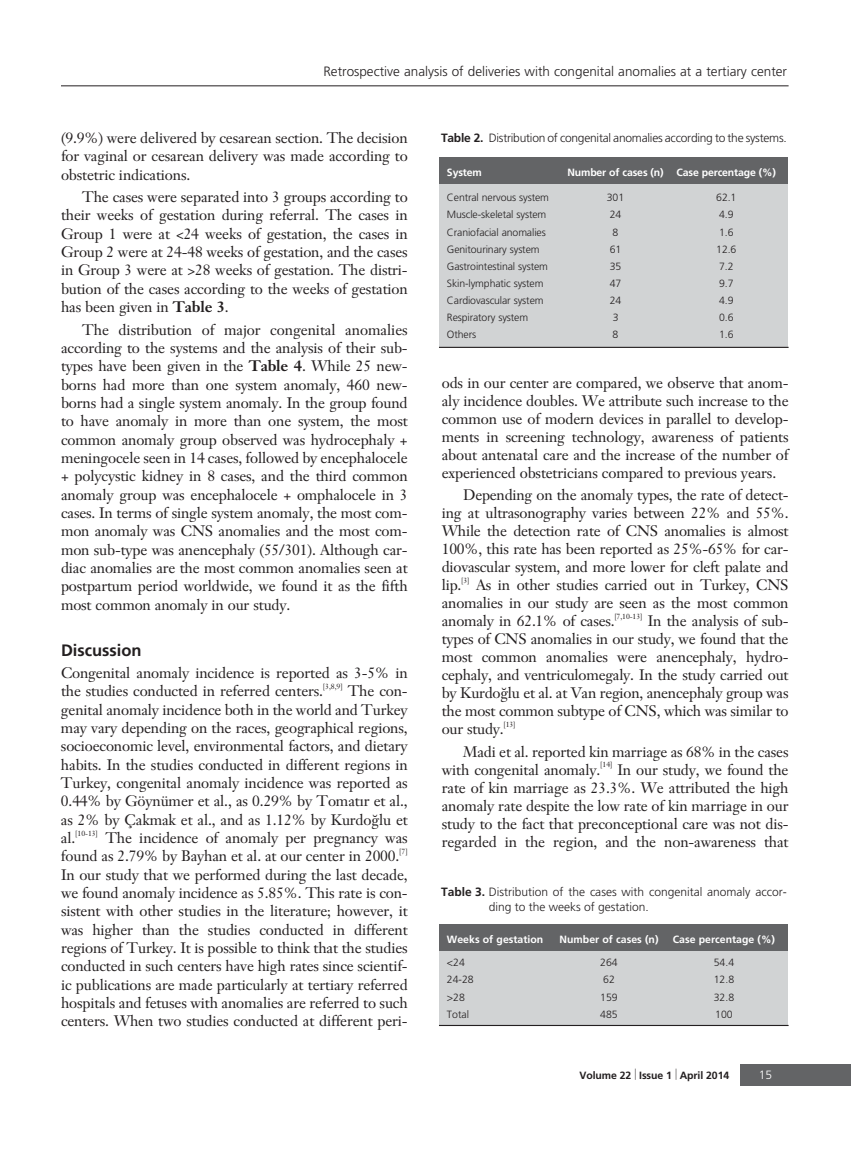
<style>
.page{position:relative;width:851px;height:1149px;background:#fff}
.page>*{position:absolute;margin:0;border:0;box-sizing:border-box;transform-origin:0 0}
.t1{font:700 16.5px "Frutiger";color:#231f20}
.t2{font:15px/18.3px "Janson Text";letter-spacing:-.01em;color:#231f20;text-align:justify}
.t3{font:300 13.5px "Frutiger";color:#231f20}
.t4{font:300 12px/14.4px "Frutiger";color:#231f20}
.t5{font:300 12px "Frutiger";letter-spacing:-.02em;color:#231f20}
.t6{font:300 12px "Frutiger";color:#fff}
.t7{font:300 10.5px "Frutiger";letter-spacing:-.01em;color:#231f20}
.t8{font:700 10.5px "Frutiger";color:#fff}
.t9{font:700 10.5px "Frutiger";letter-spacing:-.01em;color:#231f20}
.t10{font:7.5px "Janson Text";letter-spacing:-.015em;color:#231f20}
.s1{font-weight:700}
</style>
<div class="page">
<div style="left:740px;top:1064px;width:110px;height:21px;background:#636466"></div>
<hr style="left:61px;top:85px;width:727px;height:1px;background:#231f20">
<div style="left:439px;top:924px;width:349px;height:27px;background:#636466"></div>
<div style="left:439px;top:951px;width:349px;height:74px;background:#d1d3d4"></div>
<hr style="left:439px;top:1024px;width:349px;height:1px;background:#231f20">
<div style="left:439px;top:157px;width:349px;height:28px;background:#636466"></div>
<div style="left:439px;top:184px;width:349px;height:163px;background:#d1d3d4"></div>
<hr style="left:439px;top:347px;width:349px;height:1px;background:#231f20">
<p class="t3" style="left:323px;top:66px;width:465px">Retrospective analysis of deliveries with congenital anomalies at a tertiary center</p>
<p class="t2" style="left:61px;top:130px;width:348px">(9.9%) were delivered by cesarean section. The decision for vaginal or cesarean delivery was made according to obstetric indications.</p>
<p class="t2" style="left:61px;top:189px;width:348px;text-indent:21px">The cases were separated into 3 groups according to their weeks of gestation during referral. The cases in Group 1 were at &lt;24 weeks of gestation, the cases in Group 2 were at 24-48 weeks of gestation, and the cases in Group 3 were at &gt;28 weeks of gestation. The distri&shy;bution of the cases according to the weeks of gestation has been given in <span class="s1">Table 3</span>.</p>
<p class="t2" style="left:61px;top:322px;width:348px;text-indent:21px">The distribution of major congenital anomalies according to the systems and the analysis of their sub&shy;types have been given in the <span class="s1">Table 4</span>. While 25 new&shy;borns had more than one system anomaly, 460 new&shy;borns had a single system anomaly. In the group found to have anomaly in more than one system, the most common anomaly group observed was hydrocephaly + meningocele seen in 14 cases, followed by encephalocele + polycystic kidney in 8 cases, and the third common anomaly group was encephalocele + omphalocele in 3 cases. In terms of single system anomaly, the most com&shy;mon anomaly was CNS anomalies and the most com&shy;mon sub-type was anencephaly (55/301). Although car&shy;diac anomalies are the most common anomalies seen at postpartum period worldwide, we found it as the fifth most common anomaly in our study.</p>
<p class="t1" style="left:61px;top:643px;width:82px">Discussion</p>
<p class="t2" style="left:61px;top:665px;width:348px">Congenital anomaly incidence is reported as 3-5% in the studies conducted in referred centers.</p>
<p class="t10" style="left:323px;top:683px;width:21px">[3,8,9]</p>
<p class="t2" style="left:61px;top:683px;width:348px;text-indent:287px">The con&shy;genital anomaly incidence both in the world and Turkey may vary depending on the races, geographical regions, socioeconomic level, environmental factors, and dietary habits. In the studies conducted in different regions in Turkey, congenital anomaly incidence was reported as 0.44% by Göynümer et al., as 0.29% by Tomat›r et al., as 2% by Çakmak et al., and as 1.12% by Kurdo¤lu et al.</p>
<p class="t10" style="left:75px;top:829px;width:24px">[10-13]</p>
<p class="t2" style="left:61px;top:830px;width:348px;text-indent:44px">The incidence of anomaly per pregnancy was found as 2.79% by Bayhan et al. at our center in 2000.</p>
<p class="t10" style="left:399px;top:848px;width:10px">[7]</p>
<p class="t2" style="left:61px;top:866px;width:348px">In our study that we performed during the last decade, we found anomaly incidence as 5.85%. This rate is con&shy;sistent with other studies in the literature; however, it was higher than the studies conducted in different regions of Turkey. It is possible to think that the studies conducted in such centers have high rates since scientif&shy;ic publications are made particularly at tertiary referred hospitals and fetuses with anomalies are referred to such centers. When two studies conducted at different peri-</p>
<p class="t5" style="left:441px;top:133px;width:347px"><span class="s1">Table 2.</span> Distribution of congenital anomalies according to the systems.</p>
<p class="t8" style="left:447px;top:168px;width:36px">System</p>
<p class="t8" style="left:567px;top:168px;width:210px">Number of cases (n) Case percentage (%)</p>
<p class="t7" style="left:447px;top:193px;width:103px">Central nervous system</p>
<p class="t7" style="left:607px;top:193px;width:19px">301</p>
<p class="t7" style="left:716px;top:193px;width:22px">62.1</p>
<p class="t7" style="left:447px;top:210px;width:101px">Muscle-skeletal system</p>
<p class="t7" style="left:609px;top:210px;width:13px">24</p>
<p class="t7" style="left:719px;top:210px;width:16px">4.9</p>
<p class="t7" style="left:447px;top:227px;width:100px">Craniofacial anomalies</p>
<p class="t7" style="left:612px;top:227px;width:7px">8</p>
<p class="t7" style="left:719px;top:227px;width:16px">1.6</p>
<p class="t7" style="left:447px;top:245px;width:94px">Genitourinary system</p>
<p class="t7" style="left:609px;top:245px;width:13px">61</p>
<p class="t7" style="left:716px;top:245px;width:22px">12.6</p>
<p class="t7" style="left:447px;top:262px;width:102px">Gastrointestinal system</p>
<p class="t7" style="left:609px;top:262px;width:13px">35</p>
<p class="t7" style="left:719px;top:262px;width:16px">7.2</p>
<p class="t7" style="left:447px;top:279px;width:98px">Skin-lymphatic system</p>
<p class="t7" style="left:609px;top:279px;width:13px">47</p>
<p class="t7" style="left:719px;top:279px;width:16px">9.7</p>
<p class="t7" style="left:447px;top:296px;width:98px">Cardiovascular system</p>
<p class="t7" style="left:609px;top:296px;width:13px">24</p>
<p class="t7" style="left:719px;top:296px;width:16px">4.9</p>
<p class="t7" style="left:447px;top:313px;width:83px">Respiratory system</p>
<p class="t7" style="left:612px;top:313px;width:7px">3</p>
<p class="t7" style="left:719px;top:313px;width:16px">0.6</p>
<p class="t7" style="left:447px;top:330px;width:31px">Others</p>
<p class="t7" style="left:612px;top:330px;width:7px">8</p>
<p class="t7" style="left:719px;top:330px;width:16px">1.6</p>
<p class="t2" style="left:442px;top:375px;width:348px">ods in our center are compared, we observe that anom&shy;aly incidence doubles. We attribute such increase to the common use of modern devices in parallel to develop&shy;ments in screening technology, awareness of patients about antenatal care and the increase of the number of experienced obstetricians compared to previous years.</p>
<p class="t2" style="left:442px;top:487px;width:348px;text-indent:21px">Depending on the anomaly types, the rate of detect&shy;ing at ultrasonography varies between 22% and 55%.<br>While the detection rate of CNS anomalies is almost 100%, this rate has been reported as 25%-65% for car&shy;diovascular system, and more lower for cleft palate and lip.</p>
<p class="t10" style="left:461px;top:577px;width:10px">[3]</p>
<p class="t2" style="left:442px;top:577px;width:348px;text-indent:34px">As in other studies carried out in Turkey, CNS anomalies in our study are seen as the most common anomaly in 62.1% of cases.</p>
<p class="t10" style="left:614px;top:613px;width:30px">[7,10-13]</p>
<p class="t2" style="left:442px;top:613px;width:348px;text-indent:206px">In the analysis of sub&shy;types of CNS anomalies in our study, we found that the most common anomalies were anencephaly, hydro&shy;cephaly, and ventriculomegaly. In the study carried out by Kurdo¤lu et al. at Van region, anencephaly group was the most common subtype of CNS, which was similar to our study.</p>
<p class="t10" style="left:503px;top:721px;width:14px">[13]</p>
<p class="t2" style="left:442px;top:743px;width:348px;text-indent:21px">Madi et al. reported kin marriage as 68% in the cases with congenital anomaly.</p>
<p class="t10" style="left:600px;top:761px;width:14px">[14]</p>
<p class="t2" style="left:442px;top:761px;width:348px;text-indent:176px">In our study, we found the rate of kin marriage as 23.3%. We attributed the high anomaly rate despite the low rate of kin marriage in our study to the fact that preconceptional care was not dis&shy;regarded in the region, and the non-awareness that</p>
<p class="t4" style="left:488px;top:885px;width:299px;text-indent:-48px"><span class="s1">Table 3.</span> Distribution of the cases with congenital anomaly accor&shy;ding to the weeks of gestation.</p>
<p class="t8" style="left:447px;top:934px;width:98px">Weeks of gestation</p>
<p class="t8" style="left:559px;top:934px;width:100px">Number of cases (n)</p>
<p class="t8" style="left:672px;top:934px;width:104px">Case percentage (%)</p>
<p class="t7" style="left:447px;top:958px;width:19px">&lt;24</p>
<p class="t7" style="left:600px;top:958px;width:19px">264</p>
<p class="t7" style="left:713px;top:958px;width:22px">54.4</p>
<p class="t7" style="left:447px;top:975px;width:28px">24-28</p>
<p class="t7" style="left:603px;top:975px;width:13px">62</p>
<p class="t7" style="left:713px;top:975px;width:22px">12.8</p>
<p class="t7" style="left:447px;top:992px;width:19px">&gt;28</p>
<p class="t7" style="left:600px;top:992px;width:19px">159</p>
<p class="t7" style="left:713px;top:992px;width:22px">32.8</p>
<p class="t7" style="left:447px;top:1009px;width:24px">Total</p>
<p class="t7" style="left:600px;top:1009px;width:19px">485</p>
<p class="t7" style="left:715px;top:1009px;width:19px">100</p>
<p class="t9" style="left:579px;top:1070px;width:151px">Volume 22 Issue 1 April 2014</p>
<p class="t6" style="left:758px;top:1069px;width:15px">15</p>
</div>
